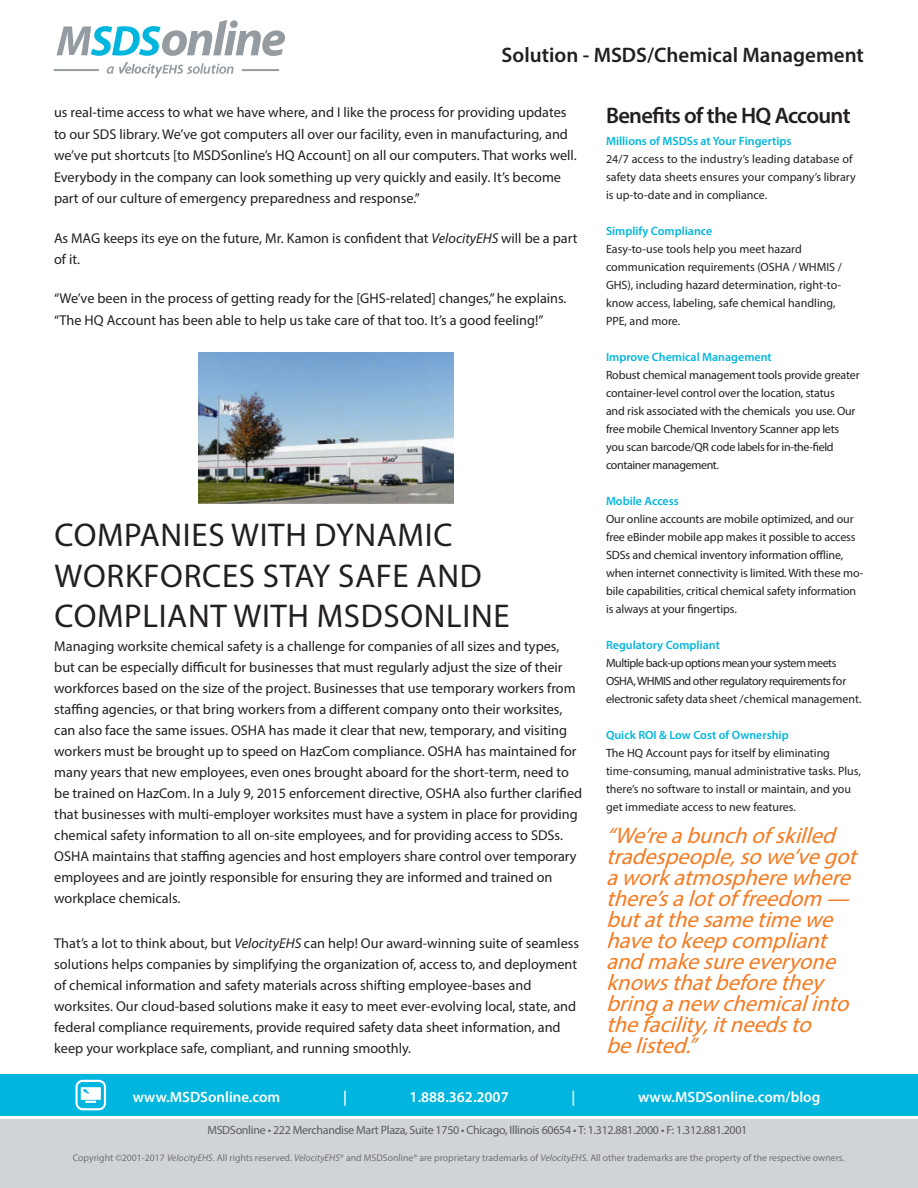
<style>
.page{position:relative;width:918px;height:1188px;background:#fff}
.page>*{position:absolute;margin:0;border:0;box-sizing:border-box;transform-origin:0 0}
.t1{font:33px/40.5px "Myriad Pro";letter-spacing:.02em;color:#231f20}
.t2{font:italic 22.5px/21px "Myriad Pro";color:#f47b21}
.t3{font:600 22.5px "Myriad Pro";letter-spacing:-.03em;color:#231f20}
.t4{font:600 21px "Myriad Pro";color:#231f20}
.t5{font:600 15px "Myriad Pro";color:#fff}
.t6{font:14.25px/21px "Myriad Pro";color:#231f20}
.t7{font:12px/18px "Myriad Pro";letter-spacing:-.01em;color:#231f20}
.t8{font:600 12px "Myriad Pro";color:#00b6de}
.t9{font:12px/18px "Myriad Pro";letter-spacing:-.04em;color:#231f20}
.t10{font:12px/18px "Myriad Pro";letter-spacing:.01em;color:#231f20}
.t11{font:12px "Myriad Pro";letter-spacing:-.025em;color:#5d5b5c}
.t12{font:12px "Myriad Pro";letter-spacing:-.03em;color:#231f20}
.t13{font:9.75px "Myriad Pro";color:#717074}
.s1{font-style:italic}
</style>
<div class="page">
<hr style="left:917px;top:94px;width:1px;height:196px;background:#f47b21">
<div style="left:0;top:1120px;width:918px;height:68px;background:#d0d4d8"></div>
<div style="left:0;top:1074px;width:918px;height:42px;background:#00b6de"></div>
<svg style="left:76px;top:1080px;width:30px;height:30px"></svg>
<svg style="left:57px;top:20px;width:228px;height:36px"></svg>
<svg style="left:107px;top:62px;width:127px;height:16px"></svg>
<hr style="left:242px;top:69px;width:37px;height:2px;background:#959ca1">
<hr style="left:54px;top:69px;width:45px;height:2px;background:#959ca1">
<img style="left:198px;top:353px;width:256px;height:151px">
<h3 class="t4" style="left:502px;top:41px;width:364px">Solution - MSDS/Chemical Management</h3>
<p class="t6" style="left:54px;top:102px;width:524px;line-height:21.5px">us real-time access to what we have where, and I like the process for providing updates to our SDS library. We’ve got computers all over our facility, even in manufacturing, and we’ve put shortcuts [to MSDSonline’s HQ Account] on all our computers. That works well.<br>Everybody in the company can look something up very quickly and easily. It’s become part of our culture of emergency preparedness and response.”</p>
<p class="t6" style="left:54px;top:227px;width:525px;line-height:21.5px">As MAG keeps its eye on the future, Mr. Kamon is confident that <span class="s1">VelocityEHS</span> will be a part of it.</p>
<p class="t6" style="left:54px;top:288px;width:514px;line-height:21.5px">“We’ve been in the process of getting ready for the [GHS-related] changes,” he explains. “The HQ Account has been able to help us take care of that too. It’s a good feeling!”</p>
<p class="t1" style="left:55px;top:515px;width:457px">COMPANIES WITH DYNAMIC<br>WORKFORCES STAY SAFE AND<br>COMPLIANT WITH MSDSONLINE</p>
<p class="t6" style="left:54px;top:636px;width:529px">Managing worksite chemical safety is a challenge for companies of all sizes and types, but can be especially difficult for businesses that must regularly adjust the size of their workforces based on the size of the project. Businesses that use temporary workers from staffing agencies, or that bring workers from a different company onto their worksites, can also face the same issues. OSHA has made it clear that new, temporary, and visiting workers must be brought up to speed on HazCom compliance. OSHA has maintained for many years that new employees, even ones brought aboard for the short-term, need to be trained on HazCom. In a July 9, 2015 enforcement directive, OSHA also further clarified that businesses with multi-employer worksites must have a system in place for providing chemical safety information to all on-site employees, and for providing access to SDSs.<br>OSHA maintains that staffing agencies and host employers share control over temporary employees and are jointly responsible for ensuring they are informed and trained on workplace chemicals.</p>
<p class="t6" style="left:54px;top:933px;width:526px">That’s a lot to think about, but <span class="s1">VelocityEHS</span> can help! Our award-winning suite of seamless solutions helps companies by simplifying the organization of, access to, and deployment of chemical information and safety materials across shifting employee-bases and worksites. Our cloud-based solutions make it easy to meet ever-evolving local, state, and federal compliance requirements, provide required safety data sheet information, and keep your workplace safe, compliant, and running smoothly.</p>
<p class="t3" style="left:606px;top:102px;width:246px">Benefits of the HQ Account</p>
<p class="t8" style="left:606px;top:134px;width:187px">Millions of MSDSs at Your Fingertips</p>
<p class="t10" style="left:606px;top:150px;width:251px">24/7 access to the industry’s leading database of safety data sheets ensures your company’s library is up-to-date and in compliance.</p>
<p class="t8" style="left:606px;top:224px;width:108px">Simplify Compliance</p>
<p class="t7" style="left:606px;top:240px;width:197px">Easy-to-use tools help you meet hazard</p>
<p class="t7" style="left:606px;top:258px;width:237px;text-align:justify">communication requirements (OSHA / WHMIS / GHS), including hazard determination, right-to&shy;know access, labeling, safe chemical handling,</p>
<p class="t7" style="left:606px;top:312px;width:76px">PPE, and more.</p>
<p class="t8" style="left:606px;top:350px;width:167px">Improve Chemical Management</p>
<p class="t7" style="left:606px;top:366px;width:255px">Robust chemical management tools provide greater container-level control over the location, status</p>
<p class="t7" style="left:606px;top:402px;width:251px">and risk associated with the chemicals you use. Our free mobile Chemical Inventory Scanner app lets</p>
<p class="t7" style="left:606px;top:438px;width:229px">you scan barcode/QR code labels for in-the-field</p>
<p class="t12" style="left:606px;top:458px;width:115px">container management.</p>
<p class="t8" style="left:606px;top:494px;width:74px">Mobile Access</p>
<p class="t7" style="left:606px;top:510px;width:259px">Our online accounts are mobile optimized, and our free eBinder mobile app makes it possible to access SDSs and chemical inventory information offline, when internet connectivity is limited. With these mo&shy;bile capabilities, critical chemical safety information is always at your fingertips.</p>
<p class="t8" style="left:606px;top:638px;width:115px">Regulatory Compliant</p>
<p class="t9" style="left:606px;top:654px;width:257px">Multiple back-up options mean your system meets<br>OSHA, WHMIS and other regulatory requirements for electronic safety data sheet /chemical management.</p>
<p class="t8" style="left:606px;top:728px;width:184px">Quick ROI &amp; Low Cost of Ownership</p>
<p class="t7" style="left:606px;top:744px;width:257px">The HQ Account pays for itself by eliminating time-consuming, manual administrative tasks. Plus, there’s no software to install or maintain, and you get immediate access to new features.</p>
<p class="t2" style="left:606px;top:825px;width:259px">“We’reabunchofskilled tradespeople,sowe’vegot aworkatmospherewhere there’salotoffreedom — butatthesametimewe havetokeepcompliant andmakesureeveryone knowsthatbeforethey bringanew chemicalinto thefacility,itneedsto belisted.”</p>
<p class="t5" style="left:133px;top:1088px;width:149px">www.MSDSonline.com</p>
<p class="t5" style="left:343px;top:1088px;width:5px">|</p>
<p class="t5" style="left:410px;top:1088px;width:101px">1.888.362.2007</p>
<p class="t5" style="left:571px;top:1088px;width:5px">|</p>
<p class="t5" style="left:638px;top:1088px;width:184px">www.MSDSonline.com/blog</p>
<p class="t11" style="left:207px;top:1123px;width:542px">MSDSonline • 222 Merchandise Mart Plaza, Suite 1750 • Chicago, Illinois 60654 • T: 1.312.881.2000 • F: 1.312.881.2001</p>
<p class="t13" style="left:73px;top:1152px;width:773px">Copyright ©2001-2017 <span class="s1">VelocityEHS</span>. All rights reserved. <span class="s1">VelocityEHS</span>® and MSDSonline® are proprietary trademarks of <span class="s1">VelocityEHS</span>. All other trademarks are the property of the respective owners.</p>
</div>
